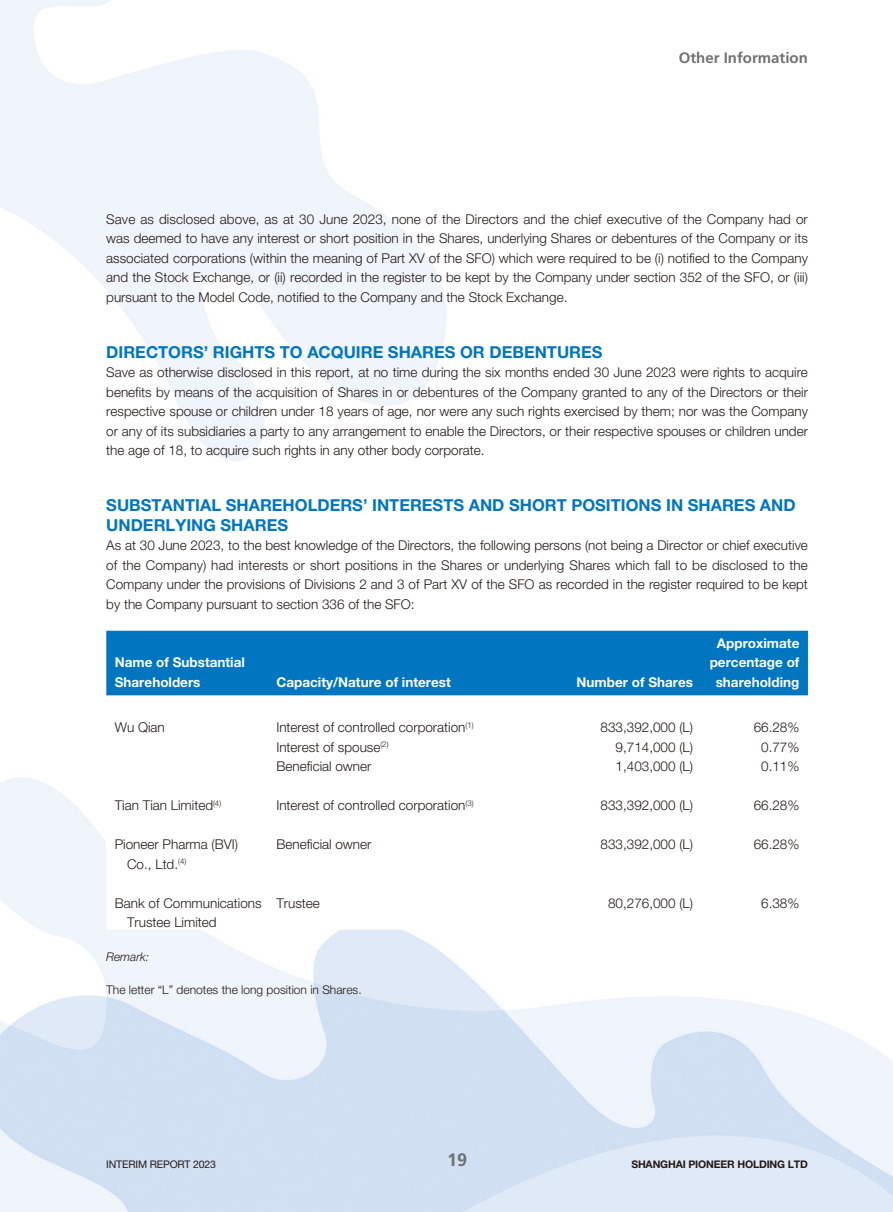
<style>
.page{position:relative;width:893px;height:1212px;background:#fff}
.page>*{position:absolute;margin:0;border:0;box-sizing:border-box;transform-origin:0 0}
.t1{font:700 18px "Frutiger LT Std";color:#717171}
.t2{font:700 16.5px/19.5px "Helvetica Neue LT Std";color:#0075c0}
.t3{font:700 15px "Frutiger LT Std";color:#717171}
.t4{font:300 13.5px/19.5px "Helvetica Neue LT Std";color:#231916;text-align:justify}
.t5{font:700 13.5px/19.5px "Helvetica Neue LT Std";color:#fff}
.t6{font:300 12px "Helvetica Neue LT Std";color:#231916}
.t7{font:italic 300 12px "Helvetica Neue LT Std";color:#231916}
.t8{font:700 10.5px "Helvetica Neue LT Std";letter-spacing:-.015em;color:#231916}
.t9{font:10.5px "Helvetica Neue LT Std";letter-spacing:-.015em;color:#231916}
</style>
<div class="page">
<div style="left:106px;top:631px;width:702px;height:64px;background:#0075c0"></div>
<svg style="left:106px;top:695px;width:702px;height:234px"></svg>
<p class="t3" style="left:679px;top:51px;width:131px">Other Information</p>
<p class="t4" style="left:106px;top:211px;width:703px">Save as disclosed above, as at 30 June 2023, none of the Directors and the chief executive of the Company had or was deemed to have any interest or short position in the Shares, underlying Shares or debentures of the Company or its associated corporations (within the meaning of Part XV of the SFO) which were required to be (i) notified to the Company and the Stock Exchange, or (ii) recorded in the register to be kept by the Company under section 352 of the SFO, or (iii) pursuant to the Model Code, notified to the Company and the Stock Exchange.</p>
<p class="t2" style="left:106px;top:344px;width:498px">DIRECTORS’ RIGHTS TO ACQUIRE SHARES OR DEBENTURES</p>
<p class="t4" style="left:106px;top:364px;width:703px">Save as otherwise disclosed in this report, at no time during the six months ended 30 June 2023 were rights to acquire benefits by means of the acquisition of Shares in or debentures of the Company granted to any of the Directors or their respective spouse or children under 18 years of age, nor were any such rights exercised by them; nor was the Company or any of its subsidiaries a party to any arrangement to enable the Directors, or their respective spouses or children under the age of 18, to acquire such rights in any other body corporate.</p>
<p class="t2" style="left:106px;top:498px;width:691px">SUBSTANTIAL SHAREHOLDERS’ INTERESTS AND SHORT POSITIONS IN SHARES AND<br>UNDERLYING SHARES</p>
<p class="t4" style="left:106px;top:537px;width:703px">As at 30 June 2023, to the best knowledge of the Directors, the following persons (not being a Director or chief executive of the Company) had interests or short positions in the Shares or underlying Shares which fall to be disclosed to the Company under the provisions of Divisions 2 and 3 of Part XV of the SFO as recorded in the register required to be kept by the Company pursuant to section 336 of the SFO:</p>
<p class="t5" style="left:115px;top:654px;width:132px">Name of Substantial<br>Shareholders</p>
<p class="t5" style="left:276px;top:674px;width:176px">Capacity/Nature of interest</p>
<p class="t5" style="left:577px;top:674px;width:118px">Number of Shares</p>
<p class="t5" style="left:710px;top:635px;width:91px;text-align:center">Approximate percentage of shareholding</p>
<p class="t4" style="left:115px;top:719px;width:52px">Wu Qian</p>
<p class="t4" style="left:276px;top:719px;width:199px">Interest of controlled corporation<sup>(1)</sup></p>
<p class="t4" style="left:601px;top:719px;width:94px">833,392,000 (L)</p>
<p class="t4" style="left:754px;top:719px;width:47px">66.28%</p>
<p class="t4" style="left:276px;top:739px;width:114px">Interest of spouse<sup>(2)</sup></p>
<p class="t4" style="left:616px;top:739px;width:79px">9,714,000 (L)</p>
<p class="t4" style="left:761px;top:739px;width:40px">0.77%</p>
<p class="t4" style="left:276px;top:758px;width:97px">Beneficial owner</p>
<p class="t4" style="left:616px;top:758px;width:79px">1,403,000 (L)</p>
<p class="t4" style="left:761px;top:758px;width:40px">0.11%</p>
<p class="t4" style="left:115px;top:797px;width:108px">Tian Tian Limited<sup>(4)</sup></p>
<p class="t4" style="left:276px;top:797px;width:199px">Interest of controlled corporation<sup>(3)</sup></p>
<p class="t4" style="left:601px;top:797px;width:94px">833,392,000 (L)</p>
<p class="t4" style="left:754px;top:797px;width:47px">66.28%</p>
<p class="t4" style="left:127px;top:836px;width:112px;text-indent:-12px">Pioneer Pharma (BVI)<br>Co., Ltd.<sup>(4)</sup></p>
<p class="t4" style="left:276px;top:836px;width:97px">Beneficial owner</p>
<p class="t4" style="left:601px;top:836px;width:94px">833,392,000 (L)</p>
<p class="t4" style="left:754px;top:836px;width:47px">66.28%</p>
<p class="t4" style="left:127px;top:895px;width:136px;text-indent:-12px">Bank of Communications<br>Trustee Limited</p>
<p class="t4" style="left:276px;top:895px;width:45px">Trustee</p>
<p class="t4" style="left:608px;top:895px;width:87px">80,276,000 (L)</p>
<p class="t4" style="left:761px;top:895px;width:40px">6.38%</p>
<p class="t7" style="left:106px;top:952px;width:44px">Remark:</p>
<p class="t6" style="left:106px;top:985px;width:257px">The letter “L” denotes the long position in Shares.</p>
<p class="t9" style="left:106px;top:1160px;width:111px">INTERIM REPORT 2023</p>
<h1 class="t1" style="left:447px;top:1151px;width:22px">19</h1>
<p class="t8" style="left:631px;top:1160px;width:178px">SHANGHAI PIONEER HOLDING LTD</p>
</div>
